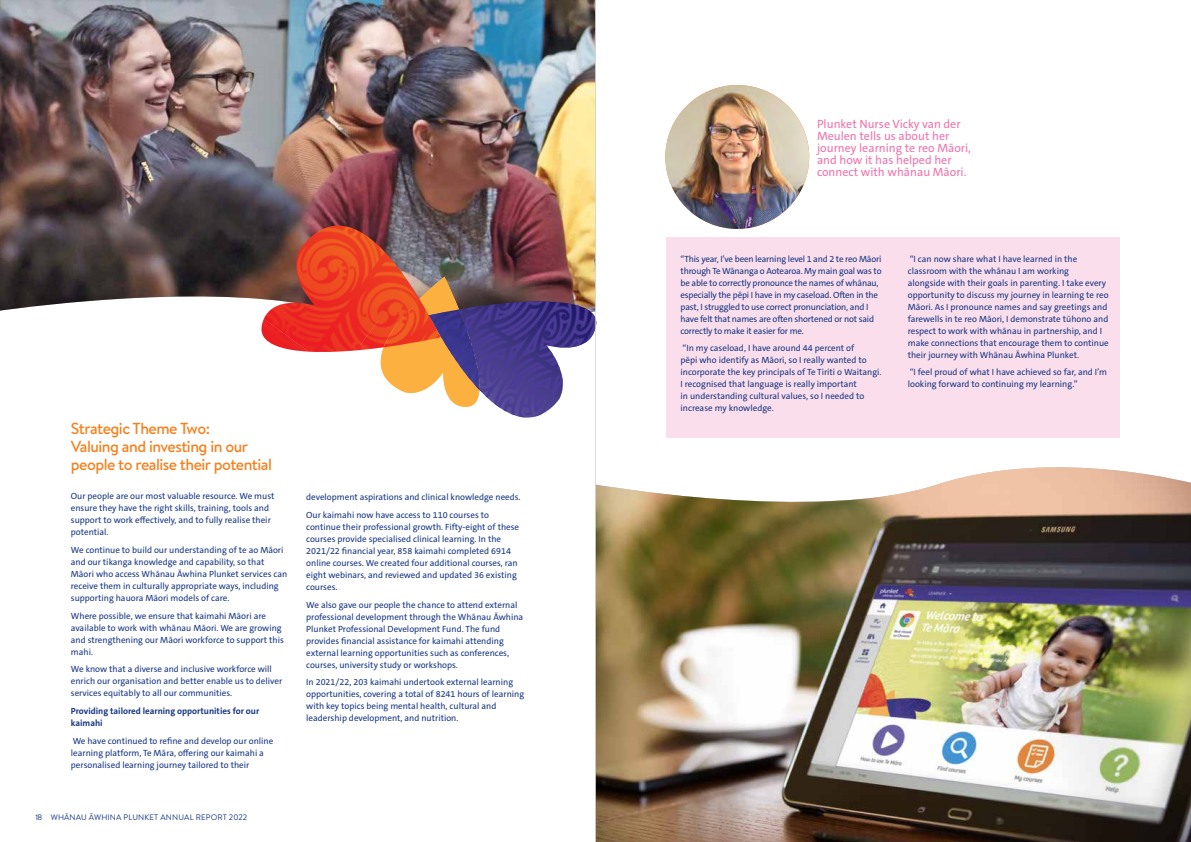
<style>
.page{position:relative;width:1191px;height:842px;background:#fff}
.page>*{position:absolute;margin:0;border:0;box-sizing:border-box;transform-origin:0 0}
.t1{font:500 16px/18px "Brandon Text";letter-spacing:-.03em;color:#f58220}
.t2{font:12px/12px "The Sans C5";color:#f173ac}
.t3{font:9px/12px "The Sans C5";color:#163683}
.t4{font:9px/12px "The Sans C5";letter-spacing:-.02em;color:#163683}
.t5{font:700 9px/12px "The Sans C5";color:#163683}
.t6{font:8px "Brandon Text";letter-spacing:.02em;color:#163683}
</style>
<div class="page">
<img style="left:0;top:0;width:595px;height:327px">
<img style="left:296px;top:226px;width:123px;height:73px">
<img style="left:296px;top:226px;width:38px;height:68px">
<img style="left:261px;top:319px;width:48px;height:33px">
<svg style="left:333px;top:277px;width:262px;height:141px"></svg>
<img style="left:429px;top:315px;width:12px;height:22px">
<img style="left:665px;top:85px;width:144px;height:144px;border-radius:72px">
<img style="left:596px;top:467px;width:595px;height:375px">
<div style="left:666px;top:237px;width:454px;height:201px;background:#fbdeeb"></div>
<hr style="left:595px;top:0;width:1px;height:842px;background:#d1d3d4">
<h1 class="t1" style="left:71px;top:419px;width:203px">Strategic Theme Two:<br>Valuing and investing in our people to realise their potential</h1>
<p class="t3" style="left:71px;top:490px;width:205px">Our people are our most valuable resource. We must ensure they have the right skills, training, tools and support to work effectively, and to fully realise their potential.</p>
<p class="t3" style="left:71px;top:544px;width:218px">We continue to build our understanding of te ao Māori and our tikanga knowledge and capability, so that Māori who access Whānau Āwhina Plunket services can receive them in culturally appropriate ways, including supporting hauora Māori models of care.</p>
<p class="t3" style="left:71px;top:610px;width:214px">Where possible, we ensure that kaimahi Māori are available to work with whānau Māori. We are growing and strengthening our Māori workforce to support this mahi.</p>
<p class="t3" style="left:71px;top:663px;width:213px">We know that a diverse and inclusive workforce will enrich our organisation and better enable us to deliver services equitably to all our communities.</p>
<p class="t5" style="left:71px;top:705px;width:190px">Providing tailored learning opportunities for our kaimahi</p>
<p class="t3" style="left:71px;top:735px;width:204px">We have continued to refine and develop our online learning platform, Te Māra, offering our kaimahi a personalised learning journey tailored to their</p>
<p class="t6" style="left:35px;top:812px;width:213px">18 WHĀNAU ĀWHINA PLUNKET ANNUAL REPORT 2022</p>
<p class="t3" style="left:306px;top:488px;width:216px;line-height:17.7px">development aspirations and clinical knowledge needs.<br>Our kaimahi now have access to 110 courses to</p>
<p class="t3" style="left:306px;top:521px;width:214px">continue their professional growth. Fifty-eight of these courses provide specialised clinical learning. In the 2021/22 financial year, 858 kaimahi completed 6914 online courses. We created four additional courses, ran eight webinars, and reviewed and updated 36 existing courses.</p>
<p class="t3" style="left:306px;top:599px;width:219px">We also gave our people the chance to attend external professional development through the Whānau Āwhina Plunket Professional Development Fund. The fund provides financial assistance for kaimahi attending external learning opportunities such as conferences, courses, university study or workshops.</p>
<p class="t3" style="left:306px;top:676px;width:219px">In 2021/22, 203 kaimahi undertook external learning opportunities, covering a total of 8241 hours of learning with key topics being mental health, cultural and leadership development, and nutrition.</p>
<h2 class="t2" style="left:817px;top:118px;width:155px">Plunket Nurse Vicky van der<br>Meulen tells us about her journey learning te reo Māori, and how it has helped her connect with whānau Māori.</h2>
<p class="t4" style="left:680px;top:253px;width:202px">“This year, I’ve been learning level 1 and 2 te reo Māori through Te Wānanga o Aotearoa. My main goal was to be able to correctly pronounce the names of whānau, especially the pēpi I have in my caseload. Often in the past, I struggled to use correct pronunciation, and I have felt that names are often shortened or not said correctly to make it easier for me.</p>
<p class="t3" style="left:680px;top:342px;width:202px">“In my caseload, I have around 44 percent of<br>pēpi who identify as Māori, so I really wanted to incorporate the key principals of Te Tiriti o Waitangi.<br>I recognised that language is really important<br>in understanding cultural values, so I needed to increase my knowledge.</p>
<p class="t3" style="left:907px;top:253px;width:203px">“I can now share what I have learned in the classroom with the whānau I am working alongside with their goals in parenting. I take every opportunity to discuss my journey in learning te reo Māori. As I pronounce names and say greetings and farewells in te reo Māori, I demonstrate tūhono and respect to work with whānau in partnership, and I make connections that encourage them to continue their journey with Whānau Āwhina Plunket.</p>
<p class="t3" style="left:907px;top:366px;width:201px">“I feel proud of what I have achieved so far, and I’m looking forward to continuing my learning.”</p>
</div>
